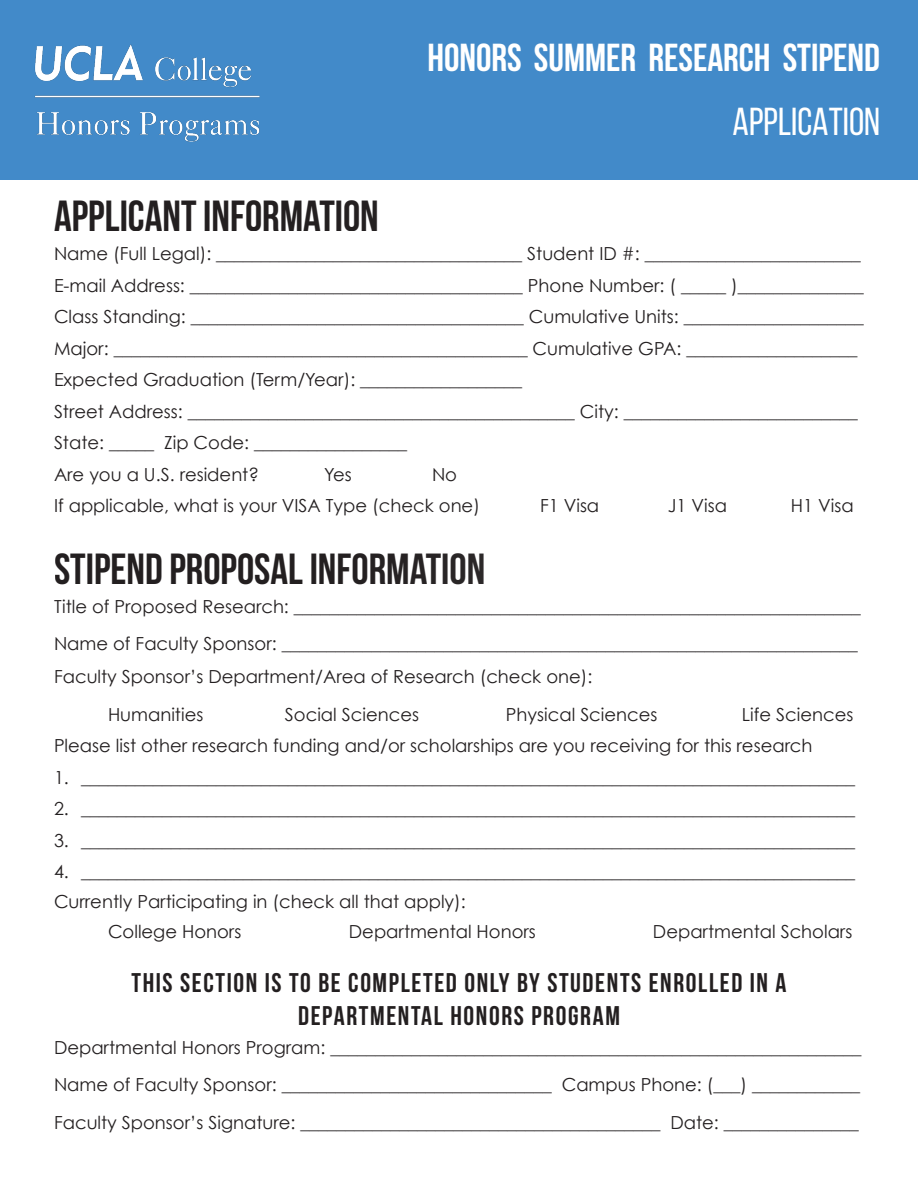
<style>
.page{position:relative;width:918px;height:1188px;background:#fff}
.page>*{position:absolute;margin:0;border:0;box-sizing:border-box;transform-origin:0 0}
.t1{font:700 43.5px "Bebas Neue";color:#231f20}
.t2{font:700 39px "Bebas Neue";color:#fff}
.t3{font:39px "Bebas Neue";color:#fff}
.t4{font:700 27px "Bebas Neue";letter-spacing:.06em;color:#231f20}
.t5{font:18px/31.5px "Century Gothic";color:#231f20}
</style>
<div class="page">
<div style="left:0;top:0;width:918px;height:180px;background:#428ac9"></div>
<img style="left:34px;top:44px;width:226px;height:98px">
<p class="t2" style="left:427px;top:37px;width:454px">HONORS SUMMER RESEARCH STIPEND</p>
<h1 class="t1" style="left:54px;top:192px;width:326px">APPLICANT INFORMATION</h1>
<p class="t3" style="left:733px;top:100px;width:149px">APPLICATION</p>
<p class="t5" style="left:54px;top:238px;width:811px">Name (Full Legal): __________________________________ Student ID #: ________________________<br>E-mail Address: _____________________________________ Phone Number: ( _____ )______________</p>
<p class="t5" style="left:54px;top:301px;width:811px">Class Standing: _____________________________________ Cumulative Units: ____________________</p>
<p class="t5" style="left:54px;top:332px;width:805px">Major: ______________________________________________ Cumulative GPA: ___________________<br>Expected Graduation (Term/Year): __________________</p>
<p class="t5" style="left:54px;top:395px;width:805px">Street Address: ___________________________________________ City: __________________________</p>
<p class="t5" style="left:54px;top:427px;width:355px">State: _____ Zip Code: _________________</p>
<p class="t5" style="left:54px;top:458px;width:207px">Are you a U.S. resident?</p>
<p class="t5" style="left:324px;top:458px;width:29px">Yes</p>
<p class="t5" style="left:432px;top:458px;width:27px">No</p>
<p class="t5" style="left:54px;top:490px;width:427px">If applicable, what is your VISA Type (check one)</p>
<p class="t5" style="left:540px;top:490px;width:61px">F1 Visa</p>
<p class="t5" style="left:668px;top:490px;width:61px">J1 Visa</p>
<p class="t5" style="left:791px;top:490px;width:64px">H1 Visa</p>
<h1 class="t1" style="left:54px;top:545px;width:433px">STIPEND PROPOSAL INFORMATION</h1>
<p class="t5" style="left:54px;top:590px;width:808px">Title of Proposed Research: _______________________________________________________________</p>
<p class="t5" style="left:54px;top:628px;width:805px">Name of Faculty Sponsor: ________________________________________________________________</p>
<p class="t5" style="left:54px;top:661px;width:540px">Faculty Sponsor’s Department/Area of Research (check one):</p>
<p class="t5" style="left:108px;top:698px;width:97px">Humanities</p>
<p class="t5" style="left:285px;top:698px;width:136px">Social Sciences</p>
<p class="t5" style="left:506px;top:698px;width:153px">Physical Sciences</p>
<p class="t5" style="left:742px;top:698px;width:113px">Life Sciences</p>
<p class="t5" style="left:54px;top:730px;width:760px">Please list other research funding and/or scholarships are you receiving for this research</p>
<p class="t5" style="left:54px;top:761px;width:802px">1. ______________________________________________________________________________________</p>
<p class="t5" style="left:54px;top:793px;width:802px">2. ______________________________________________________________________________________</p>
<p class="t5" style="left:54px;top:824px;width:802px">3. ______________________________________________________________________________________</p>
<p class="t5" style="left:54px;top:856px;width:802px">4. ______________________________________________________________________________________</p>
<p class="t5" style="left:54px;top:886px;width:413px">Currently Participating in (check all that apply):</p>
<p class="t5" style="left:108px;top:916px;width:135px">College Honors</p>
<p class="t5" style="left:349px;top:916px;width:188px">Departmental Honors</p>
<p class="t5" style="left:653px;top:916px;width:201px">Departmental Scholars</p>
<p class="t4" style="left:132px;top:968px;width:656px">THIS SECTION IS TO BE COMPLETED ONLY BY STUDENTS ENROLLED IN A</p>
<p class="t4" style="left:298px;top:1001px;width:323px">DEPARTMENTAL HONORS PROGRAM</p>
<p class="t5" style="left:54px;top:1031px;width:809px">Departmental Honors Program: ___________________________________________________________</p>
<p class="t5" style="left:54px;top:1069px;width:808px">Name of Faculty Sponsor: ______________________________ Campus Phone: (___) ____________</p>
<p class="t5" style="left:54px;top:1106px;width:806px">Faculty Sponsor’s Signature: ________________________________________ Date: _______________</p>
</div>
